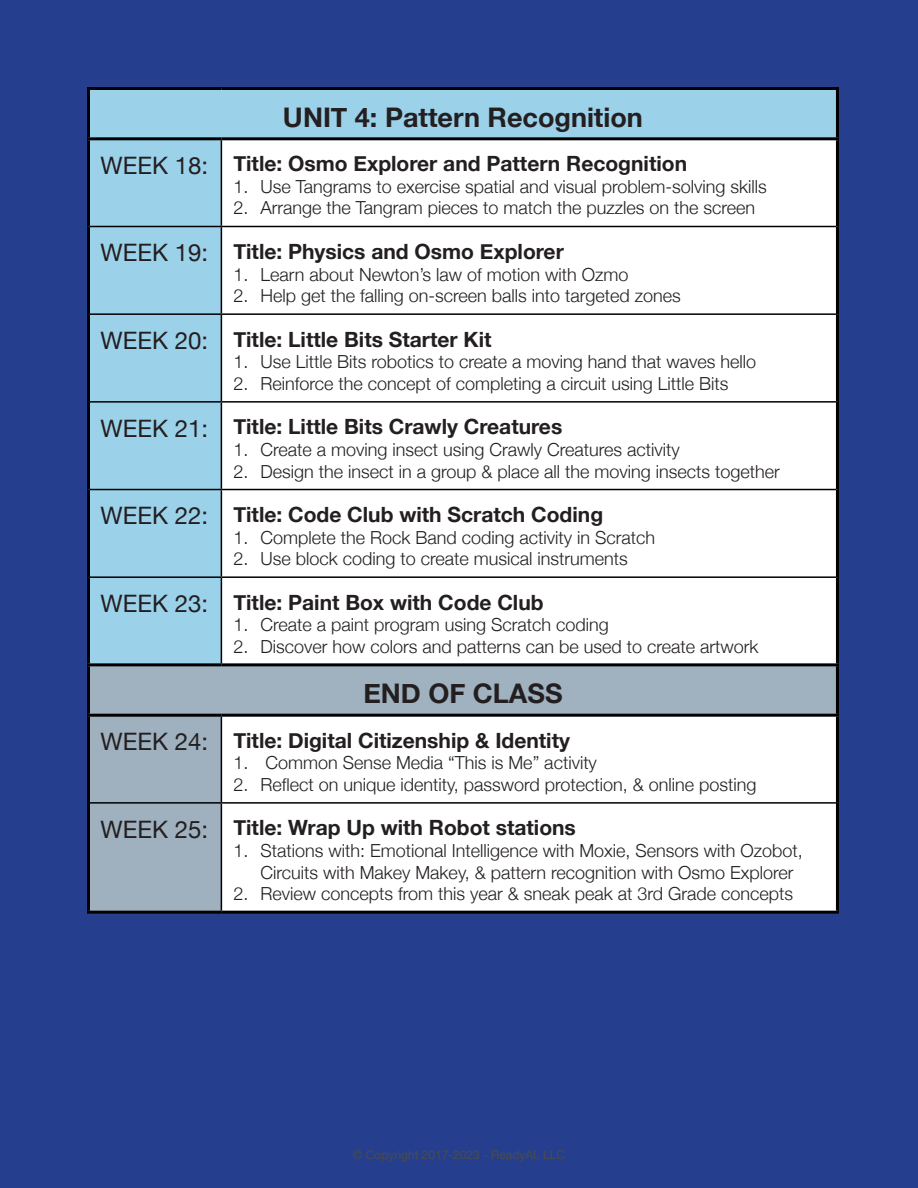
<style>
.page{position:relative;width:918px;height:1188px;background:#253f8e}
.page>*{position:absolute;margin:0;border:0;box-sizing:border-box;transform-origin:0 0}
.t1{font:700 27px "Helvetica Neue";color:#231f20}
.t2{font:700 21px "Helvetica Neue";color:#231f20}
.t3{font:300 18px/21.6px "Helvetica Neue";color:#231f20}
.t4{font:12px "Helvetica Neue";color:#4b4c4c}
.s1{font-weight:400;font-size:24px}
</style>
<div class="page">
<div style="left:90px;top:90px;width:746px;height:573px;background:#9cd1ea"></div>
<div style="left:222px;top:140px;width:614px;height:771px;background:#fff"></div>
<div style="left:88px;top:665px;width:749px;height:50px;background:#a0b1bf"></div>
<div style="left:90px;top:717px;width:131px;height:194px;background:#9fb0bf"></div>
<hr style="left:87px;top:140px;width:3px;height:86px;background:#000">
<hr style="left:836px;top:140px;width:3px;height:86px;background:#000">
<hr style="left:87px;top:226px;width:3px;height:88px;background:#000">
<hr style="left:836px;top:226px;width:3px;height:88px;background:#000">
<hr style="left:87px;top:314px;width:3px;height:88px;background:#000">
<hr style="left:836px;top:314px;width:3px;height:88px;background:#000">
<hr style="left:87px;top:402px;width:3px;height:88px;background:#000">
<hr style="left:836px;top:402px;width:3px;height:88px;background:#000">
<hr style="left:87px;top:490px;width:3px;height:87px;background:#000">
<hr style="left:836px;top:490px;width:3px;height:87px;background:#000">
<hr style="left:87px;top:577px;width:3px;height:86px;background:#000">
<hr style="left:836px;top:577px;width:3px;height:86px;background:#000">
<hr style="left:87px;top:717px;width:3px;height:86px;background:#000">
<hr style="left:836px;top:717px;width:3px;height:86px;background:#000">
<hr style="left:87px;top:803px;width:3px;height:108px;background:#000">
<hr style="left:836px;top:803px;width:3px;height:108px;background:#000">
<hr style="left:87px;top:911px;width:134px;height:3px;background:#000">
<hr style="left:221px;top:911px;width:618px;height:3px;background:#000">
<hr style="left:221px;top:140px;width:1px;height:86px;background:#000">
<hr style="left:90px;top:226px;width:131px;height:1px;background:#000">
<hr style="left:221px;top:226px;width:615px;height:1px;background:#000">
<hr style="left:221px;top:227px;width:1px;height:86px;background:#000">
<hr style="left:90px;top:313px;width:131px;height:2px;background:#000">
<hr style="left:221px;top:313px;width:615px;height:2px;background:#000">
<hr style="left:221px;top:315px;width:1px;height:86px;background:#000">
<hr style="left:90px;top:401px;width:131px;height:2px;background:#000">
<hr style="left:221px;top:401px;width:615px;height:2px;background:#000">
<hr style="left:221px;top:403px;width:1px;height:86px;background:#000">
<hr style="left:90px;top:489px;width:131px;height:1px;background:#000">
<hr style="left:221px;top:489px;width:615px;height:1px;background:#000">
<hr style="left:221px;top:490px;width:1px;height:86px;background:#000">
<hr style="left:90px;top:576px;width:131px;height:2px;background:#000">
<hr style="left:221px;top:576px;width:615px;height:2px;background:#000">
<hr style="left:221px;top:578px;width:1px;height:85px;background:#000">
<hr style="left:221px;top:717px;width:1px;height:85px;background:#000">
<hr style="left:90px;top:802px;width:131px;height:2px;background:#000">
<hr style="left:221px;top:802px;width:615px;height:2px;background:#000">
<hr style="left:221px;top:804px;width:1px;height:107px;background:#000">
<hr style="left:87px;top:87px;width:134px;height:3px;background:#000">
<hr style="left:87px;top:90px;width:3px;height:47px;background:#000">
<hr style="left:221px;top:87px;width:618px;height:3px;background:#000">
<hr style="left:836px;top:90px;width:3px;height:47px;background:#000">
<hr style="left:87px;top:137px;width:134px;height:3px;background:#000">
<hr style="left:221px;top:137px;width:618px;height:3px;background:#000">
<hr style="left:87px;top:663px;width:134px;height:3px;background:#000">
<hr style="left:87px;top:666px;width:3px;height:48px;background:#000">
<hr style="left:221px;top:663px;width:618px;height:3px;background:#000">
<hr style="left:836px;top:666px;width:3px;height:48px;background:#000">
<hr style="left:87px;top:714px;width:134px;height:3px;background:#000">
<hr style="left:221px;top:714px;width:618px;height:3px;background:#000">
<h1 class="t1" style="left:283px;top:96px;width:361px">UNIT 4: Pattern Recognition</h1>
<p class="t2" style="left:100px;top:147px;width:588px"><span class="s1">WEEK 18:</span> Title: Osmo Explorer and Pattern Recognition</p>
<p class="t3" style="left:233px;top:174px;width:535px">1. Use Tangrams to exercise spatial and visual problem-solving skills</p>
<p class="t3" style="left:233px;top:196px;width:523px">2. Arrange the Tangram pieces to match the puzzles on the screen</p>
<p class="t2" style="left:100px;top:235px;width:465px"><span class="s1">WEEK 19:</span> Title: Physics and Osmo Explorer</p>
<p class="t3" style="left:233px;top:262px;width:397px">1. Learn about Newton’s law of motion with Ozmo</p>
<p class="t3" style="left:233px;top:284px;width:449px">2. Help get the falling on-screen balls into targeted zones</p>
<p class="t2" style="left:100px;top:323px;width:393px"><span class="s1">WEEK 20:</span> Title: Little Bits Starter Kit</p>
<p class="t3" style="left:233px;top:350px;width:524px">1. Use Little Bits robotics to create a moving hand that waves hello</p>
<p class="t3" style="left:233px;top:371px;width:497px">2. Reinforce the concept of completing a circuit using Little Bits</p>
<p class="t2" style="left:100px;top:410px;width:463px"><span class="s1">WEEK 21:</span> Title: Little Bits Crawly Creatures</p>
<p class="t3" style="left:233px;top:437px;width:448px">1. Create a moving insect using Crawly Creatures activity</p>
<p class="t3" style="left:233px;top:459px;width:548px">2. Design the insect in a group &amp; place all the moving insects together</p>
<p class="t2" style="left:100px;top:498px;width:504px"><span class="s1">WEEK 22:</span> Title: Code Club with Scratch Coding</p>
<p class="t3" style="left:233px;top:525px;width:423px">1. Complete the Rock Band coding activity in Scratch</p>
<p class="t3" style="left:233px;top:547px;width:396px">2. Use block coding to create musical instruments</p>
<p class="t2" style="left:100px;top:586px;width:445px"><span class="s1">WEEK 23:</span> Title: Paint Box with Code Club</p>
<p class="t3" style="left:233px;top:613px;width:377px">1. Create a paint program using Scratch coding</p>
<p class="t3" style="left:233px;top:634px;width:527px">2. Discover how colors and patterns can be used to create artwork</p>
<h1 class="t1" style="left:363px;top:672px;width:201px">END OF CLASS</h1>
<p class="t2" style="left:100px;top:724px;width:471px"><span class="s1">WEEK 24:</span> Title: Digital Citizenship &amp; Identity</p>
<p class="t3" style="left:233px;top:751px;width:365px">1. Common Sense Media “This is Me” activity</p>
<p class="t3" style="left:233px;top:772px;width:525px">2. Reflect on unique identity, password protection, &amp; online posting</p>
<p class="t2" style="left:100px;top:811px;width:477px"><span class="s1">WEEK 25:</span> Title: Wrap Up with Robot stations</p>
<p class="t3" style="left:260px;top:838px;width:544px;text-indent:-27px">1. Stations with: Emotional Intelligence with Moxie, Sensors with Ozobot,<br>Circuits with Makey Makey, &amp; pattern recognition with Osmo Explorer</p>
<p class="t3" style="left:233px;top:882px;width:561px">2. Review concepts from this year &amp; sneak peak at 3rd Grade concepts</p>
<p class="t4" style="left:353px;top:1146px;width:214px">© Copyright 2017-2023 - ReadyAI, LLC</p>
</div>
